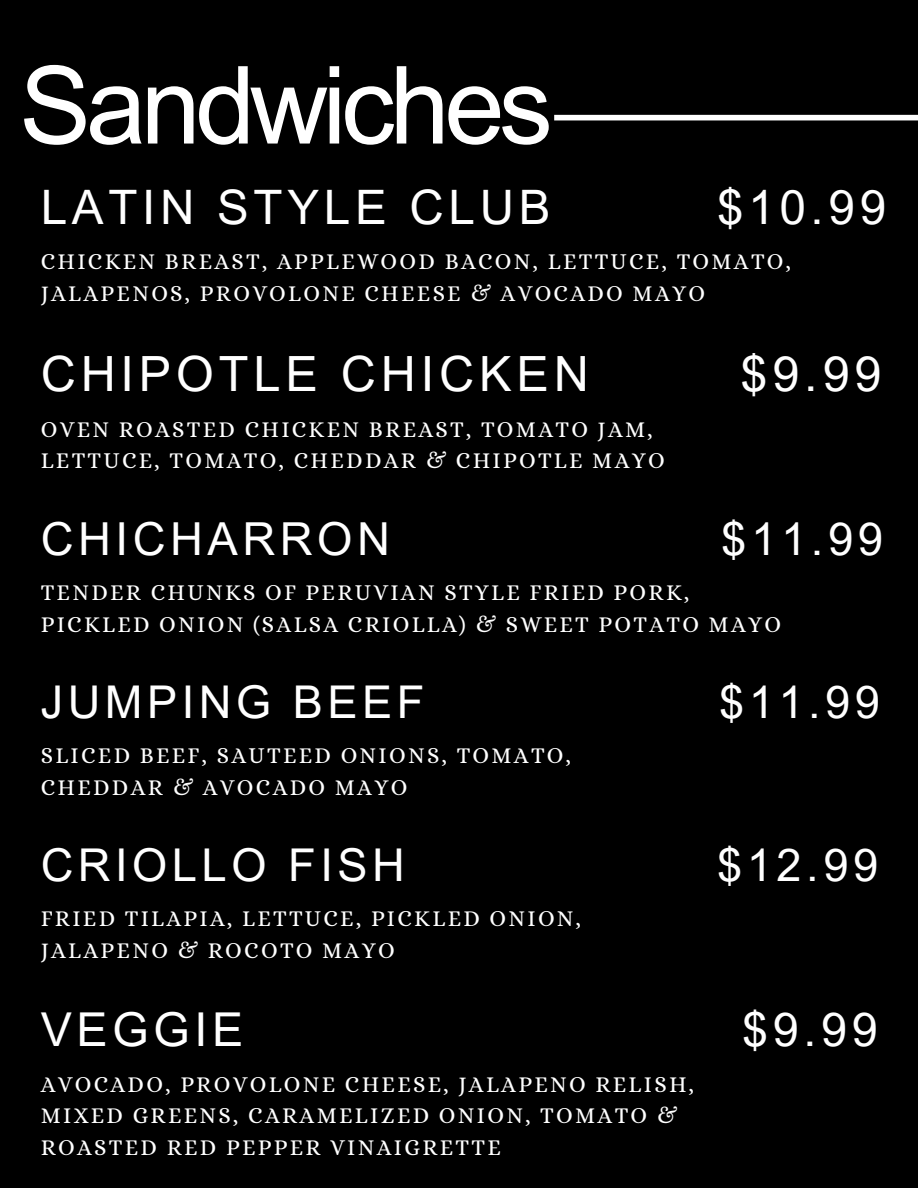
<style>
.page{position:relative;width:918px;height:1188px;background:#000}
.page>*{position:absolute;margin:0;border:0;box-sizing:border-box;transform-origin:0 0}
.t1{font:108px "Arial MT Pro";letter-spacing:-.05em;color:#fff}
.t2{font:48.6px "Arial MT Pro";letter-spacing:.1em;color:#fff}
.t3{font:47.55px "Arial MT Pro";letter-spacing:.1em;color:#fff}
.t4{font:46.65px "Arial MT Pro";letter-spacing:.1em;color:#fff}
.t5{font:45.45px "Arial MT Pro";letter-spacing:.1em;color:#fff}
.t6{font:45.3px "Arial MT Pro";letter-spacing:.1em;color:#fff}
.t7{font:45.15px "Arial MT Pro";letter-spacing:.1em;color:#fff}
.t8{font:22.65px/31.5px "Alice";letter-spacing:.1em;color:#fff}
</style>
<div class="page">
<div style="left:554px;top:115px;width:364px;height:5px;background:#fff"></div>
<p class="t1" style="left:19px;top:65px;width:535px">Sandwiches</p>
<p class="t3" style="left:41px;top:190px;width:511px">LATIN STYLE CLUB</p>
<p class="t3" style="left:717px;top:190px;width:171px">$10.99</p>
<p class="t8" style="left:41px;top:246px;width:752px">CHICKEN BREAST, APPLEWOOD BACON, LETTUCE, TOMATO,<br>JALAPENOS, PROVOLONE CHEESE &amp; AVOCADO MAYO</p>
<p class="t2" style="left:41px;top:355px;width:550px">CHIPOTLE CHICKEN</p>
<p class="t2" style="left:741px;top:355px;width:143px">$9.99</p>
<p class="t8" style="left:41px;top:414px;width:614px">OVEN ROASTED CHICKEN BREAST, TOMATO JAM,</p>
<p class="t8" style="left:41px;top:445px;width:626px">LETTUCE, TOMATO, CHEDDAR &amp; CHIPOTLE MAYO</p>
<p class="t5" style="left:41px;top:522px;width:351px">CHICHARRON</p>
<p class="t5" style="left:721px;top:522px;width:163px">$11.99</p>
<p class="t8" style="left:41px;top:577px;width:650px">TENDER CHUNKS OF PERUVIAN STYLE FRIED PORK,</p>
<p class="t8" style="left:41px;top:608px;width:742px">PICKLED ONION (SALSA CRIOLLA) &amp; SWEET POTATO MAYO</p>
<p class="t7" style="left:41px;top:685px;width:385px">JUMPING BEEF</p>
<p class="t7" style="left:719px;top:685px;width:162px">$11.99</p>
<p class="t8" style="left:41px;top:740px;width:532px">SLICED BEEF, SAUTEED ONIONS, TOMATO,</p>
<p class="t8" style="left:41px;top:771px;width:368px">CHEDDAR &amp; AVOCADO MAYO</p>
<p class="t6" style="left:41px;top:848px;width:366px">CRIOLLO FISH</p>
<p class="t6" style="left:717px;top:848px;width:162px">$12.99</p>
<p class="t8" style="left:41px;top:903px;width:542px">FRIED TILAPIA, LETTUCE, PICKLED ONION,</p>
<p class="t8" style="left:41px;top:934px;width:355px">JALAPENO &amp; ROCOTO MAYO</p>
<p class="t4" style="left:41px;top:1012px;width:204px">VEGGIE</p>
<p class="t4" style="left:742px;top:1012px;width:137px">$9.99</p>
<p class="t8" style="left:41px;top:1068px;width:655px">AVOCADO, PROVOLONE CHEESE, JALAPENO RELISH,</p>
<p class="t8" style="left:41px;top:1100px;width:638px">MIXED GREENS, CARAMELIZED ONION, TOMATO &amp;</p>
<p class="t8" style="left:41px;top:1131px;width:462px">ROASTED RED PEPPER VINAIGRETTE</p>
</div>
